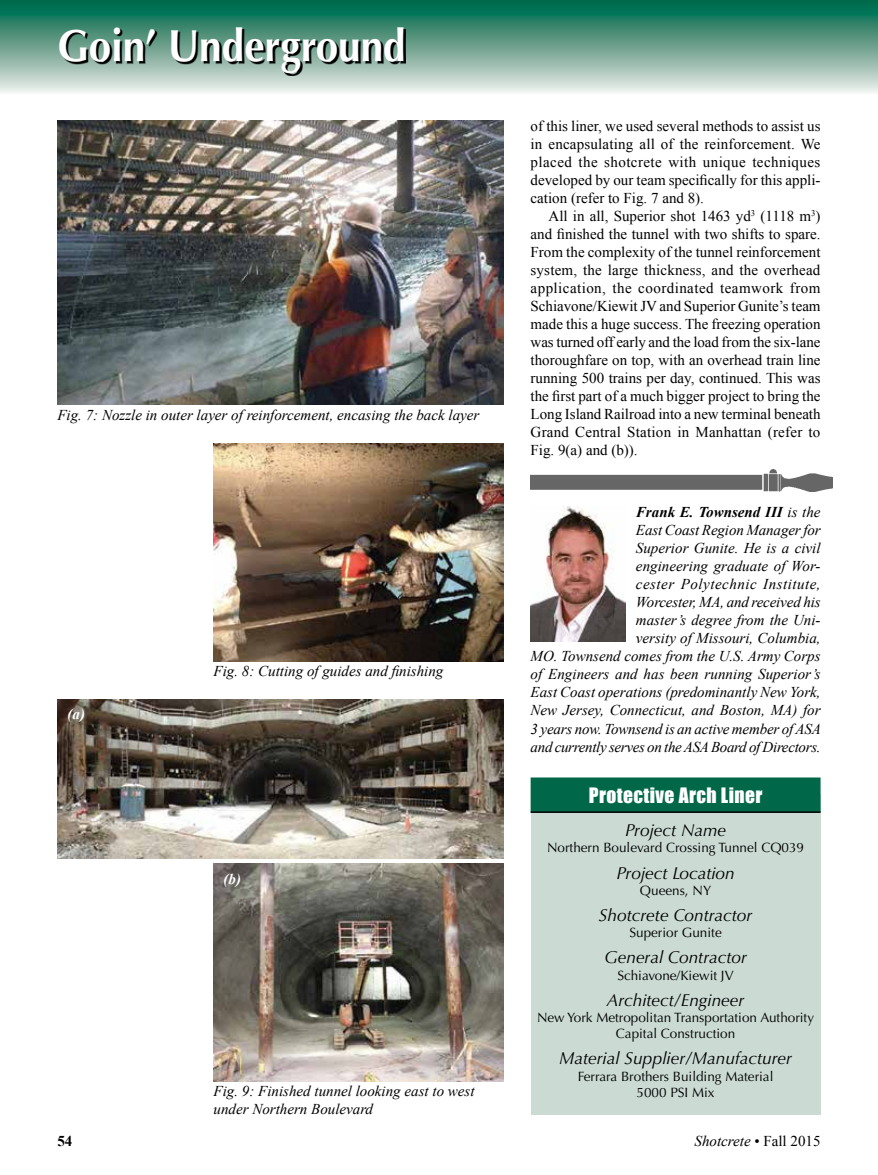
<style>
.page{position:relative;width:878px;height:1175px;background:#fff}
.page>*{position:absolute;margin:0;border:0;box-sizing:border-box;transform-origin:0 0}
.t1{font:700 45px "Optima";color:#fff;scale:.9 1}
.t2{font:19.5px "Impact";letter-spacing:.02em;color:#fff}
.t3{font:italic 17.25px "Optima";color:#000}
.t4{font:15px/18px "Times New Roman";color:#000;text-align:justify}
.t5{font:italic 15px/18px "Times New Roman";color:#000;text-align:right}
.t6{font:italic 700 15px "Times New Roman";color:#fff}
.t7{font:700 15px "Times New Roman";color:#000}
.t8{font:13.5px/16.4px "Optima";color:#000;text-align:center}
.s1{font-weight:700}
.s2{font-style:normal}
</style>
<div class="page">
<svg style="left:0;top:0;width:878px;height:93px;background:#6aa491"></svg>
<svg style="left:61px;top:29px;width:345px;height:46px;background:#5e7f72"></svg>
<img style="left:530px;top:506px;width:95px;height:135px">
<img style="left:530px;top:469px;width:302px;height:22px">
<div style="left:530px;top:794px;width:290px;height:320px;background:#cbdbd4"></div>
<div style="left:530px;top:777px;width:290px;height:35px;background:#006848;border:2px solid #006848"></div>
<hr style="left:530px;top:811px;width:290px;height:2px;background:#000">
<img style="left:214px;top:443px;width:289px;height:218px">
<img style="left:57px;top:699px;width:446px;height:159px">
<img style="left:214px;top:864px;width:289px;height:217px">
<img style="left:57px;top:121px;width:447px;height:283px">
<h1 class="t1" style="left:57px;top:20px;width:388px">Goin’ Underground</h1>
<p class="t5" style="left:57px;top:405px;width:423px">Fig. 7: Nozzle in outer layer of reinforcement, encasing the back layer</p>
<p class="t6" style="left:68px;top:704px;width:19px">(a)</p>
<p class="t5" style="left:214px;top:662px;width:231px">Fig. 8: Cutting of guides and finishing</p>
<p class="t6" style="left:223px;top:868px;width:19px">(b)</p>
<p class="t5" style="left:214px;top:1082px;width:262px;text-align:left">Fig. 9: Finished tunnel looking east to west under Northern Boulevard</p>
<p class="t4" style="left:530px;top:117px;width:291px">of this liner, we used several methods to assist us in encapsulating all of the reinforcement. We placed the shotcrete with unique techniques developed by our team specifically for this appli&shy;cation (refer to Fig. 7 and 8).</p>
<p class="t4" style="left:530px;top:207px;width:291px;text-indent:18px">All in all, Superior shot 1463 yd<sup>3</sup> (1118 m<sup>3</sup>) and finished the tunnel with two shifts to spare.<br>From the complexity of the tunnel reinforcement system, the large thickness, and the overhead application, the coordinated teamwork from Schiavone/Kiewit JV and Superior Gunite’s team made this a huge success. The freezing operation was turned off early and the load from the six-lane thoroughfare on top, with an overhead train line running 500 trains per day, continued. This was the first part of a much bigger project to bring the Long Island Railroad into a new terminal beneath Grand Central Station in Manhattan (refer to Fig. 9(a) and (b)).</p>
<p class="t5" style="left:530px;top:503px;width:292px"><span class="s1">Frank E. Townsend III</span> is the<br>East Coast Region Manager for<br>Superior Gunite. He is a civil<br>engineering graduate of Wor-<br>cester Polytechnic Institute,<br>Worcester, MA, and received his<br>master’s degree from the Uni-<br>versity of Missouri, Columbia,<br>MO. Townsend comes from the U.S. Army Corps of Engineers and has been running Superior’s East Coast operations (predominantly New York, New Jersey, Connecticut, and Boston, MA) for 3 years now. Townsend is an active member of ASA and currently serves on the ASA Board of Directors.</p>
<h2 class="t2" style="left:589px;top:780px;width:175px">Protective Arch Liner</h2>
<p class="t3" style="left:625px;top:820px;width:103px">Project Name</p>
<p class="t8" style="left:547px;top:839px;width:258px">Northern Boulevard Crossing Tunnel CQ039</p>
<p class="t3" style="left:616px;top:862px;width:120px">Project Location</p>
<p class="t8" style="left:640px;top:882px;width:73px">Queens, NY</p>
<p class="t3" style="left:599px;top:905px;width:155px">Shotcrete Contractor</p>
<p class="t8" style="left:629px;top:924px;width:94px">Superior Gunite</p>
<p class="t3" style="left:604px;top:947px;width:144px">General Contractor</p>
<p class="t8" style="left:617px;top:967px;width:118px">Schiavone/Kiewit JV</p>
<p class="t3" style="left:607px;top:989px;width:139px">Architect/Engineer</p>
<p class="t8" style="left:537px;top:1009px;width:278px">New York Metropolitan Transportation Authority<br>Capital Construction</p>
<p class="t3" style="left:559px;top:1048px;width:234px">Material Supplier/Manufacturer</p>
<p class="t8" style="left:577px;top:1068px;width:197px">Ferrara Brothers Building Material<br>5000 PSI Mix</p>
<p class="t7" style="left:57px;top:1130px;width:16px">54</p>
<p class="t5" style="left:694px;top:1131px;width:127px">Shotcrete <span class="s2">• Fall 2015</span></p>
</div>
